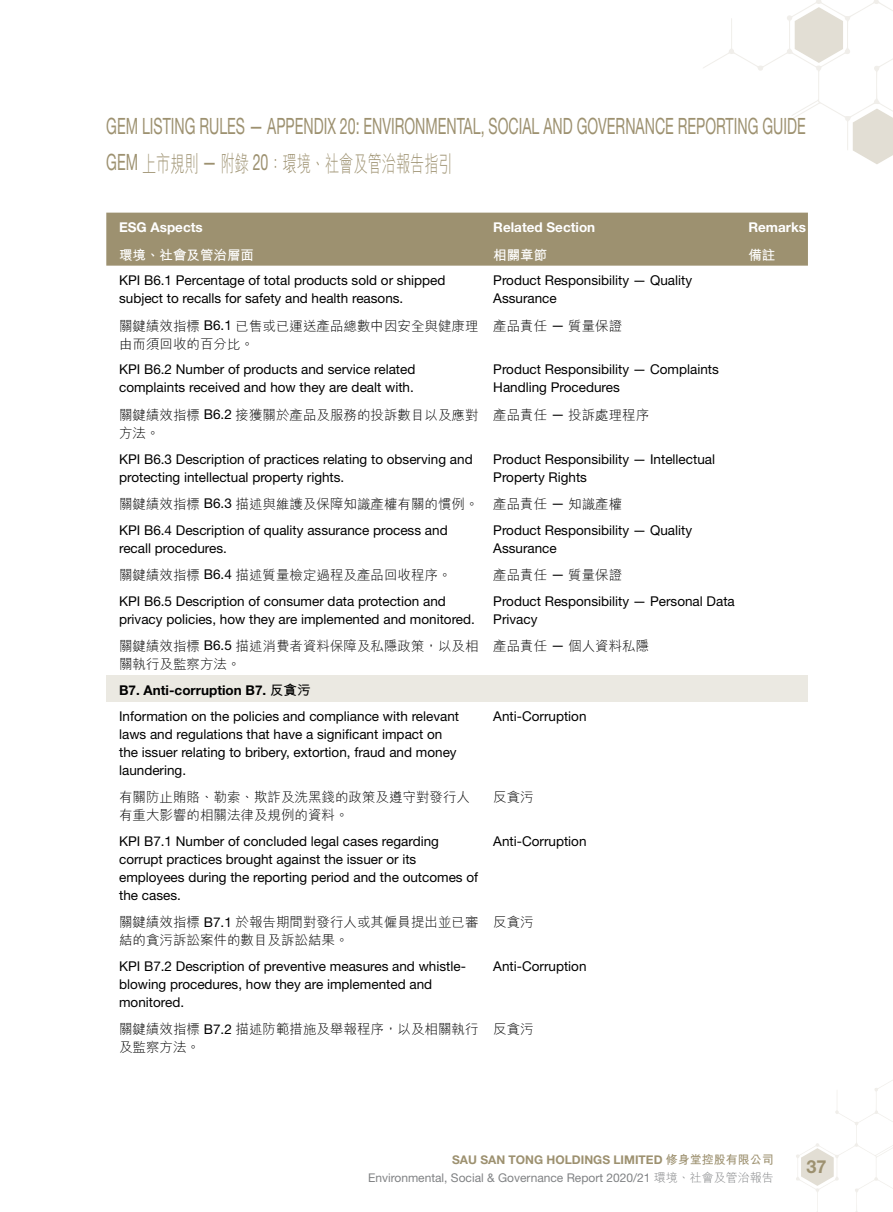
<style>
.page{position:relative;width:893px;height:1212px;background:#fff}
.page>*{position:absolute;margin:0;border:0;box-sizing:border-box;transform-origin:0 0}
.t1{font:22.5px "Helvetica Neue LT Std";color:#9d9170;scale:.63 1}
.t2{font:300 22.5px "M Hei HK";color:#9d9170;scale:.63 1}
.t3{font:700 18px "Helvetica Neue LT Std";color:#9d9170}
.t4{font:13.5px/18px "Helvetica Neue LT Std";color:#000}
.t5{font:300 13.5px/18px "M Hei HK";color:#000}
.t6{font:700 13.5px "Helvetica Neue LT Std";color:#fff}
.t7{font:700 13.5px "M Hei HK";color:#fff}
.t8{font:12px/18px "Helvetica Neue LT Std";color:#808284;text-align:right}
.s1{font-family:"Helvetica Neue LT Std";font-weight:400}
.s2{font-weight:700}
.s3{font-family:"M Hei HK";font-weight:700}
.s4{font-weight:700;color:#9d9170}
.s5{font-family:"M Hei HK";font-weight:700;color:#9d9170}
.s6{font-family:"M Hei HK";font-weight:300}
</style>
<div class="page">
<svg style="left:796px;top:1080px;width:97px;height:132px"></svg>
<svg style="left:703px;top:0;width:190px;height:164px"></svg>
<div style="left:106px;top:213px;width:702px;height:53px;background:#9d9170"></div>
<div style="left:106px;top:675px;width:702px;height:26px;background:#ebe9e2"></div>
<h1 class="t1" style="left:106px;top:113px;width:1112px">GEM LISTING RULES — APPENDIX 20: ENVIRONMENTAL, SOCIAL AND GOVERNANCE REPORTING GUIDE</h1>
<h1 class="t2" style="left:106px;top:147px;width:551px"><span class="s1">GEM</span> 上市規則 <span class="s1">—</span> 附錄 <span class="s1">20</span>：環境、社會及管治報告指引</h1>
<p class="t6" style="left:119px;top:219px;width:85px">ESG Aspects</p>
<p class="t6" style="left:493px;top:219px;width:103px">Related Section</p>
<p class="t6" style="left:748px;top:219px;width:59px">Remarks</p>
<p class="t7" style="left:119px;top:245px;width:136px">環境、社會及管治層面</p>
<p class="t7" style="left:493px;top:245px;width:55px">相關章節</p>
<p class="t7" style="left:748px;top:245px;width:28px">備註</p>
<p class="t4" style="left:119px;top:271px;width:328px">KPI B6.1 Percentage of total products sold or shipped subject to recalls for safety and health reasons.</p>
<p class="t4" style="left:493px;top:271px;width:200px">Product Responsibility — Quality<br>Assurance</p>
<p class="t5" style="left:119px;top:316px;width:361px">關鍵績效指標 <span class="s1">B6.1</span> 已售或已運送產品總數中因安全與健康理由而須回收的百分比。</p>
<p class="t5" style="left:493px;top:316px;width:131px">產品責任 <span class="s1">—</span> 質量保證</p>
<p class="t4" style="left:119px;top:360px;width:298px">KPI B6.2 Number of products and service related complaints received and how they are dealt with.</p>
<p class="t4" style="left:493px;top:360px;width:227px">Product Responsibility — Complaints<br>Handling Procedures</p>
<p class="t5" style="left:119px;top:405px;width:361px">關鍵績效指標 <span class="s1">B6.2</span> 接獲關於產品及服務的投訴數目以及應對方法。</p>
<p class="t5" style="left:493px;top:405px;width:158px">產品責任 <span class="s1">—</span> 投訴處理程序</p>
<p class="t4" style="left:119px;top:449px;width:355px">KPI B6.3 Description of practices relating to observing and protecting intellectual property rights.</p>
<p class="t4" style="left:493px;top:449px;width:223px">Product Responsibility — Intellectual<br>Property Rights</p>
<p class="t5" style="left:119px;top:494px;width:505px">關鍵績效指標 <span class="s1">B6.3</span> 描述與維護及保障知識產權有關的慣例。 產品責任 <span class="s1">—</span> 知識產權</p>
<p class="t4" style="left:119px;top:520px;width:330px">KPI B6.4 Description of quality assurance process and recall procedures.</p>
<p class="t4" style="left:493px;top:520px;width:200px">Product Responsibility — Quality<br>Assurance</p>
<p class="t5" style="left:119px;top:565px;width:334px">關鍵績效指標 <span class="s1">B6.4</span> 描述質量檢定過程及產品回收程序。</p>
<p class="t5" style="left:493px;top:565px;width:131px">產品責任 <span class="s1">—</span> 質量保證</p>
<p class="t4" style="left:119px;top:591px;width:357px">KPI B6.5 Description of consumer data protection and privacy policies, how they are implemented and monitored.</p>
<p class="t4" style="left:493px;top:591px;width:243px">Product Responsibility — Personal Data<br>Privacy</p>
<p class="t5" style="left:119px;top:636px;width:361px">關鍵績效指標 <span class="s1">B6.5</span> 描述消費者資料保障及私隱政策，以及相關執行及監察方法。</p>
<p class="t5" style="left:493px;top:636px;width:158px">產品責任 <span class="s1">—</span> 個人資料私隱</p>
<p class="t4" style="left:119px;top:676px;width:342px;line-height:26.5px"><span class="s2">B7. Anti-corruption B7.</span> <span class="s3">反貪污<br></span>Information on the policies and compliance with relevant</p>
<p class="t4" style="left:119px;top:725px;width:339px">laws and regulations that have a significant impact on the issuer relating to bribery, extortion, fraud and money laundering.</p>
<p class="t4" style="left:493px;top:707px;width:95px">Anti-Corruption</p>
<p class="t5" style="left:119px;top:788px;width:352px">有關防止賄賂、勒索、欺詐及洗黑錢的政策及遵守對發行人有重大影響的相關法律及規例的資料。</p>
<p class="t5" style="left:493px;top:788px;width:42px">反貪污</p>
<p class="t4" style="left:119px;top:832px;width:361px">KPI B7.1 Number of concluded legal cases regarding corrupt practices brought against the issuer or its employees during the reporting period and the outcomes of the cases.</p>
<p class="t4" style="left:493px;top:832px;width:95px">Anti-Corruption</p>
<p class="t5" style="left:119px;top:913px;width:361px">關鍵績效指標 <span class="s1">B7.1</span> 於報告期間對發行人或其僱員提出並已審結的貪污訴訟案件的數目及訴訟結果。</p>
<p class="t5" style="left:493px;top:913px;width:42px">反貪污</p>
<p class="t4" style="left:119px;top:957px;width:348px">KPI B7.2 Description of preventive measures and whistle&shy;blowing procedures, how they are implemented and monitored.</p>
<p class="t4" style="left:493px;top:957px;width:95px">Anti-Corruption</p>
<p class="t5" style="left:119px;top:1020px;width:361px">關鍵績效指標 <span class="s1">B7.2</span> 描述防範措施及舉報程序，以及相關執行及監察方法。</p>
<p class="t5" style="left:493px;top:1020px;width:42px">反貪污</p>
<p class="t8" style="left:368px;top:1150px;width:407px"><span class="s4">SAU SAN TONG HOLDINGS LIMITED</span> <span class="s5">修身堂控股有限公司<br></span>Environmental, Social &amp; Governance Report 2020/21 <span class="s6">環境、社會及管治報告</span></p>
<h2 class="t3" style="left:806px;top:1156px;width:22px">37</h2>
</div>
